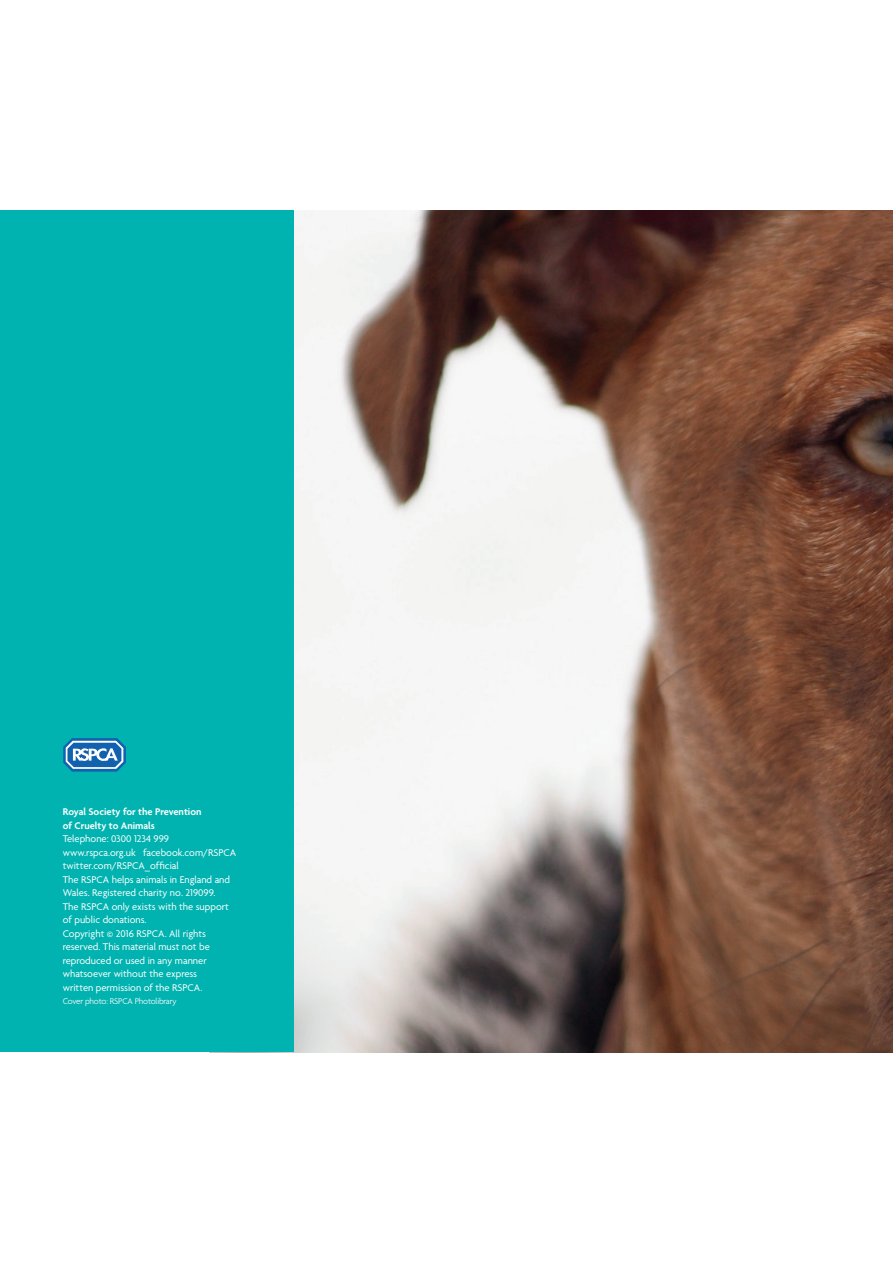
<style>
.page{position:relative;width:893px;height:1263px;background:#fff}
.page>*{position:absolute;margin:0;border:0;box-sizing:border-box;transform-origin:0 0}
.Body_copy{font:10.5px/13.5px "Agenda";color:#fff}
.Body_copy-2{font:600 10.5px "Agenda";color:#fff}
.Body_copy-3{font:300 9px "Agenda";letter-spacing:-.02em;color:#fff}
</style>
<div class="page">
<img style="left:293px;top:210px;width:600px;height:842px">
<div style="left:0;top:210px;width:293px;height:842px;background:#00b3b0"></div>
<svg style="left:63px;top:738px;width:63px;height:34px"></svg>
<p class="Body_copy-2" style="left:63px;top:805px;width:140px">Royal Society for the Prevention</p>
<p class="Body_copy-2" style="left:63px;top:819px;width:94px">of Cruelty to Animals</p>
<p class="Body_copy" style="left:63px;top:832px;width:108px">Telephone: 0300 1234 999</p>
<p class="Body_copy" style="left:63px;top:845px;width:175px">www.rspca.org.uk facebook.com/RSPCA twitter.com/RSPCA_official</p>
<p class="Body_copy" style="left:63px;top:872px;width:169px">The RSPCA helps animals in England and<br>Wales. Registered charity no. 219099.</p>
<p class="Body_copy" style="left:63px;top:899px;width:168px">The RSPCA only exists with the support of public donations.</p>
<p class="Body_copy" style="left:63px;top:926px;width:149px">Copyright © 2016 RSPCA. All rights reserved. This material must not be reproduced or used in any manner whatsoever without the express</p>
<p class="Body_copy" style="left:63px;top:980px;width:141px">written permission of the RSPCA.</p>
<p class="Body_copy-3" style="left:63px;top:996px;width:115px">Cover photo: RSPCA Photolibrary</p>
</div>
